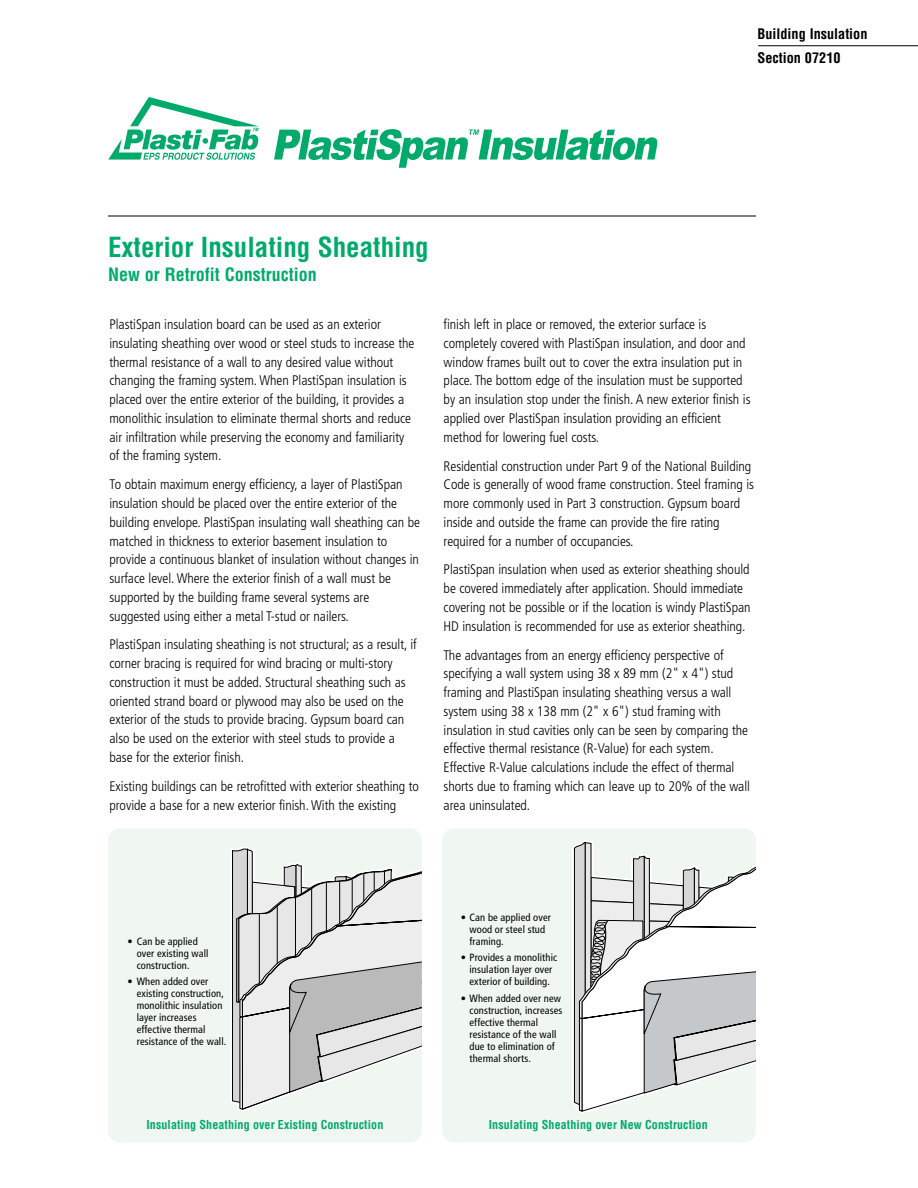
<style>
.page{position:relative;width:918px;height:1188px;background:#fff}
.page>*{position:absolute;margin:0;border:0;box-sizing:border-box;transform-origin:0 0}
.t1{font:700 condensed 27px "Helvetica";color:#00aa6b}
.t2{font:700 condensed 18px "Helvetica";color:#00aa6b}
.t3{font:700 condensed 14.25px/24px "Helvetica";color:#000}
.t4{font:300 condensed 13.8px/18.8px "Frutiger";letter-spacing:-.005em;color:#000}
.t5{font:700 condensed 12px "Helvetica";letter-spacing:.01em;color:#00aa6b}
.t6{font:condensed 10.5px/12px "Frutiger";letter-spacing:.01em;color:#000}
</style>
<div class="page">
<hr style="left:758px;top:45px;width:160px;height:1px;background:#000">
<hr style="left:108px;top:216px;width:648px;height:1px;background:#000">
<div style="left:108px;top:828px;width:314px;height:314px;background:#f0f6f0;border-radius:12px"></div>
<svg style="left:230px;top:847px;width:22px;height:256px"></svg>
<svg style="left:232px;top:849px;width:190px;height:263px"></svg>
<div style="left:442px;top:828px;width:314px;height:314px;background:#f0f6f0;border-radius:12px"></div>
<svg style="left:572px;top:840px;width:20px;height:264px"></svg>
<svg style="left:574px;top:842px;width:182px;height:270px"></svg>
<svg style="left:274px;top:129px;width:384px;height:39px"></svg>
<svg style="left:108px;top:97px;width:151px;height:63px"></svg>
<p class="t3" style="left:758px;top:24px;width:111px">Building Insulation<br>Section 07210</p>
<h1 class="t1" style="left:108px;top:237px;width:322px">Exterior Insulating Sheathing</h1>
<h2 class="t2" style="left:108px;top:268px;width:210px">New or Retrofit Construction</h2>
<p class="t4" style="left:110px;top:316px;width:306px">PlastiSpan insulation board can be used as an exterior insulating sheathing over wood or steel studs to increase the thermal resistance of a wall to any desired value without changing the framing system. When PlastiSpan insulation is placed over the entire exterior of the building, it provides a monolithic insulation to eliminate thermal shorts and reduce air infiltration while preserving the economy and familiarity of the framing system.</p>
<p class="t4" style="left:110px;top:477px;width:312px">To obtain maximum energy efficiency, a layer of PlastiSpan insulation should be placed over the entire exterior of the building envelope. PlastiSpan insulating wall sheathing can be matched in thickness to exterior basement insulation to provide a continuous blanket of insulation without changes in surface level. Where the exterior finish of a wall must be supported by the building frame several systems are suggested using either a metal T-stud or nailers.</p>
<p class="t4" style="left:110px;top:637px;width:309px">PlastiSpan insulating sheathing is not structural; as a result, if corner bracing is required for wind bracing or multi-story construction it must be added. Structural sheathing such as oriented strand board or plywood may also be used on the exterior of the studs to provide bracing. Gypsum board can also be used on the exterior with steel studs to provide a base for the exterior finish.</p>
<p class="t4" style="left:110px;top:778px;width:311px">Existing buildings can be retrofitted with exterior sheathing to provide a base for a new exterior finish. With the existing</p>
<p class="t4" style="left:444px;top:316px;width:308px">finish left in place or removed, the exterior surface is completely covered with PlastiSpan insulation, and door and window frames built out to cover the extra insulation put in place. The bottom edge of the insulation must be supported by an insulation stop under the finish. A new exterior finish is applied over PlastiSpan insulation providing an efficient method for lowering fuel costs.</p>
<p class="t4" style="left:444px;top:458px;width:312px">Residential construction under Part 9 of the National Building Code is generally of wood frame construction. Steel framing is more commonly used in Part 3 construction. Gypsum board inside and outside the frame can provide the fire rating required for a number of occupancies.</p>
<p class="t4" style="left:444px;top:562px;width:308px">PlastiSpan insulation when used as exterior sheathing should be covered immediately after application. Should immediate covering not be possible or if the location is windy PlastiSpan HD insulation is recommended for use as exterior sheathing.</p>
<p class="t4" style="left:444px;top:647px;width:308px">The advantages from an energy efficiency perspective of specifying a wall system using 38 x 89 mm (2" x 4") stud framing and PlastiSpan insulating sheathing versus a wall system using 38 x 138 mm (2" x 6") stud framing with insulation in stud cavities only can be seen by comparing the effective thermal resistance (R-Value) for each system.<br>Effective R-Value calculations include the effect of thermal shorts due to framing which can leave up to 20% of the wall area uninsulated.</p>
<p class="t6" style="left:137px;top:936px;width:73px;text-indent:-9px">• Can be applied over existing wall construction.</p>
<p class="t6" style="left:137px;top:977px;width:91px;text-indent:-9px">• When added over existing construction, monolithic insulation layer increases effective thermal resistance of the wall.</p>
<p class="t5" style="left:146px;top:1120px;width:238px">Insulating Sheathing over Existing Construction</p>
<p class="t6" style="left:470px;top:912px;width:83px;text-indent:-9px">• Can be applied over wood or steel stud framing.</p>
<p class="t6" style="left:461px;top:953px;width:98px;text-align:center">• Provides a monolithic insulation layer over exterior of building.</p>
<p class="t6" style="left:470px;top:993px;width:94px;text-indent:-9px">• When added over new construction, increases effective thermal resistance of the wall due to elimination of thermal shorts.</p>
<p class="t5" style="left:489px;top:1120px;width:220px">Insulating Sheathing over New Construction</p>
</div>
